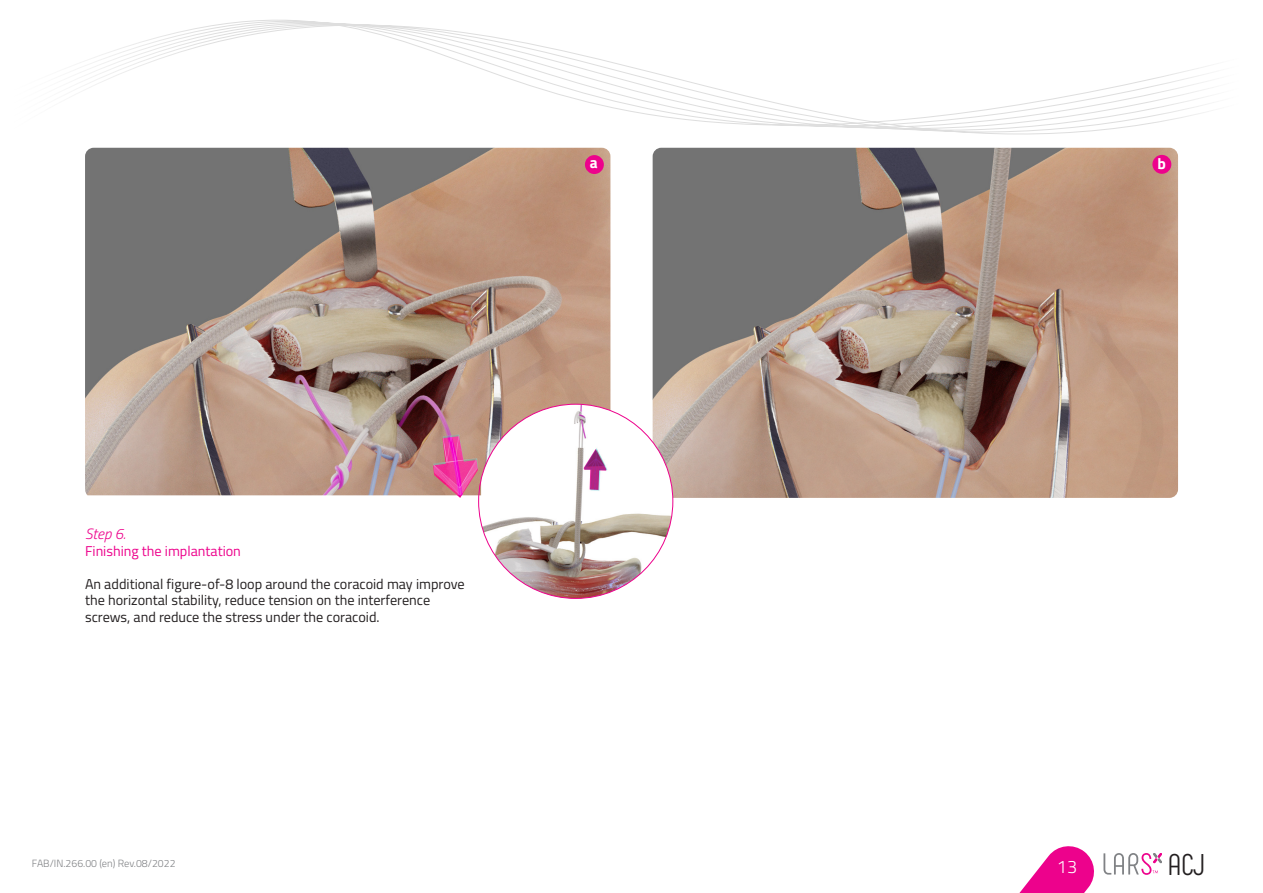
<style>
.page{position:relative;width:1263px;height:893px;background:#fff}
.page>*{position:absolute;margin:0;border:0;box-sizing:border-box;transform-origin:0 0}
.t1{font:30px "Phenomena";color:#231f20}
.t2{font:300 18px "Titillium";color:#fff}
.Référence_Tech__Opér{font:700 15.45px "Titillium";color:#fff}
.PCL_Step{font:italic 300 15px "Titillium";color:#ed028c}
.PCL_texte{font:14.25px/16.5px "Titillium";color:#231f20}
.Texte_rouge_sous_Ste{font:14.25px "Titillium";color:#ed028c}
.t3{font:300 10.5px "Titillium";color:#808285}
</style>
<div class="page">
<svg style="left:1019px;top:846px;width:75px;height:47px"></svg>
<svg style="left:1103px;top:853px;width:59px;height:22px"></svg>
<svg style="left:80px;top:19px;width:1129px;height:116px"></svg>
<img style="left:85px;top:148px;width:525px;height:347px">
<svg style="left:433px;top:436px;width:45px;height:62px;background:#d96a99"></svg>
<img style="left:653px;top:148px;width:525px;height:350px">
<img style="left:481px;top:404px;width:192px;height:194px">
<svg style="left:584px;top:449px;width:22px;height:41px"></svg>
<div style="left:585px;top:155px;width:19px;height:19px;background:#ed028c;border-radius:50%"></div>
<div style="left:1152px;top:155px;width:19px;height:19px;background:#ed028c;border-radius:50%"></div>
<p class="Référence_Tech__Opér" style="left:590px;top:151px;width:9px">a</p>
<p class="Référence_Tech__Opér" style="left:1157px;top:152px;width:10px">b</p>
<p class="PCL_Step" style="left:85px;top:523px;width:42px">Step 6.</p>
<p class="Texte_rouge_sous_Ste" style="left:85px;top:540px;width:157px">Finishing the implantation</p>
<p class="PCL_texte" style="left:85px;top:575px;width:381px">An additional figure-of-8 loop around the coracoid may improve the horizontal stability, reduce tension on the interference screws, and reduce the stress under the coracoid.</p>
<p class="t3" style="left:32px;top:855px;width:145px">FAB/IN.266.00 (en) Rev.08/2022</p>
<p class="t2" style="left:1057px;top:854px;width:22px">13</p>
<h1 class="t1" style="left:1168px;top:847px;width:39px">ACJ</h1>
</div>
